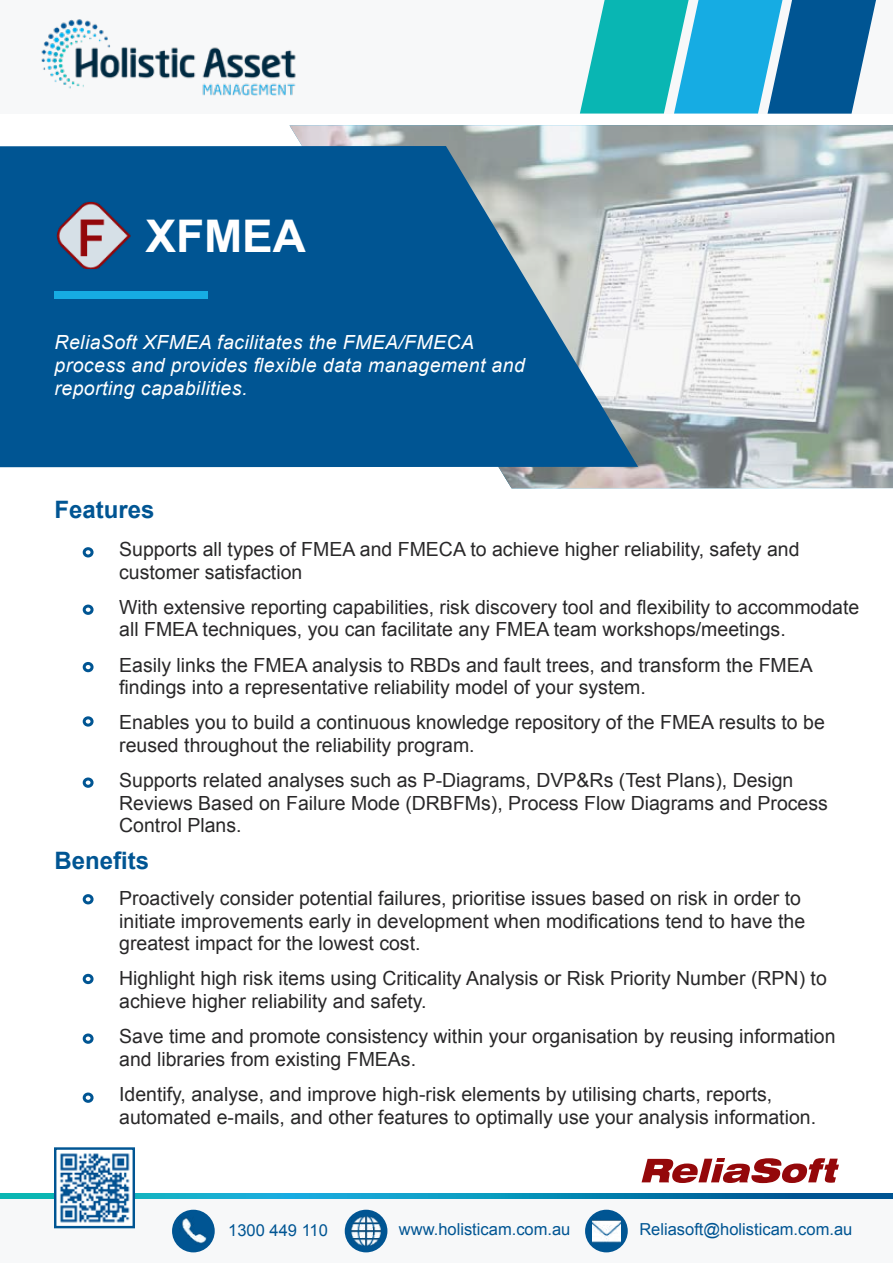
<style>
.page{position:relative;width:893px;height:1263px;background:#fff}
.page>*{position:absolute;margin:0;border:0;box-sizing:border-box;transform-origin:0 0}
.t1{font:700 45px "Arial";color:#fff}
.t2{font:700 24px "Arial";color:#005593}
.t3{font:19.5px/22.5px "Arial";color:#292829}
.t4{font:italic 19.5px/23.4px "Arial";letter-spacing:.02em;color:#fff}
.t5{font:16.5px "Arial";color:#005593}
</style>
<div class="page">
<svg style="left:1px;top:1194px;width:891px;height:5px;background:#0a8db7"></svg>
<div style="left:0;top:1199px;width:893px;height:64px;background:#f7f8f9"></div>
<img style="left:57px;top:1153px;width:75px;height:70px">
<div style="left:54px;top:1147px;width:81px;height:81px;border:2px solid #005593"></div>
<svg style="left:226px;top:125px;width:667px;height:363px"></svg>
<svg style="left:0;top:146px;width:698px;height:321px;background:#2e70a0"></svg>
<div style="left:55px;top:291px;width:153px;height:8px;background:#16ace3"></div>
<img style="left:55px;top:202px;width:85px;height:67px">
<div style="left:0;top:0;width:893px;height:114px;background:#f7f8f9"></div>
<img style="left:41px;top:19px;width:255px;height:77px">
<svg style="left:642px;top:1158px;width:197px;height:25px"></svg>
<div style="left:83px;top:547px;width:11px;height:10px;border:3px solid #005593;border-radius:50%"></div>
<div style="left:83px;top:605px;width:11px;height:10px;border:3px solid #005593;border-radius:50%"></div>
<div style="left:83px;top:662px;width:11px;height:10px;border:3px solid #005593;border-radius:50%"></div>
<div style="left:83px;top:716px;width:11px;height:11px;border:3px solid #005593;border-radius:50%"></div>
<div style="left:83px;top:894px;width:11px;height:10px;border:3px solid #005593;border-radius:50%"></div>
<div style="left:83px;top:974px;width:11px;height:10px;border:3px solid #005593;border-radius:50%"></div>
<div style="left:83px;top:1033px;width:11px;height:11px;border:3px solid #005593;border-radius:50%"></div>
<svg style="left:580px;top:0;width:296px;height:114px;background:#2ea1c2"></svg>
<div style="left:172px;top:1210px;width:43px;height:42px;background:#005593;border-radius:50%"></div>
<img style="left:178px;top:1216px;width:31px;height:30px">
<div style="left:345px;top:1210px;width:42px;height:42px;background:#005593;border-radius:50%"></div>
<img style="left:351px;top:1216px;width:30px;height:30px">
<div style="left:585px;top:1210px;width:43px;height:42px;background:#005593;border-radius:50%"></div>
<img style="left:592px;top:1218px;width:29px;height:25px">
<div style="left:83px;top:777px;width:11px;height:11px;border:3px solid #005593;border-radius:50%"></div>
<div style="left:83px;top:1092px;width:11px;height:11px;border:3px solid #005593;border-radius:50%"></div>
<h1 class="t1" style="left:145px;top:207px;width:162px">XFMEA</h1>
<p class="t4" style="left:55px;top:330px;width:472px">ReliaSoft XFMEA facilitates the FMEA/FMECA process and provides flexible data management and reporting capabilities.</p>
<p class="t2" style="left:55px;top:494px;width:102px">Features</p>
<p class="t3" style="left:119px;top:538px;width:682px">Supports all types of FMEA and FMECA to achieve higher reliability, safety and customer satisfaction</p>
<p class="t3" style="left:119px;top:596px;width:742px">With extensive reporting capabilities, risk discovery tool and flexibility to accommodate all FMEA techniques, you can facilitate any FMEA team workshops/meetings.</p>
<p class="t3" style="left:119px;top:654px;width:695px">Easily links the FMEA analysis to RBDs and fault trees, and transform the FMEA findings into a representative reliability model of your system.</p>
<p class="t3" style="left:119px;top:711px;width:707px">Enables you to build a continuous knowledge repository of the FMEA results to be reused throughout the reliability program.</p>
<p class="t3" style="left:119px;top:769px;width:710px">Supports related analyses such as P-Diagrams, DVP&amp;Rs (Test Plans ,) Design<br>Reviews Based on Failure Mode (DRBFMs ,) Process Flow Diagrams and Process<br>Control Plans.</p>
<p class="t2" style="left:55px;top:844px;width:96px">Benefits</p>
<p class="t3" style="left:119px;top:887px;width:688px">Proactively consider potential failures, prioritise issues based on risk in order to initiate improvements early in development when modifications tend to have the greatest impact for the lowest cost.</p>
<p class="t3" style="left:119px;top:967px;width:709px">Highlight high risk items using Criticality Analysis or Risk Priority Number (RPN) to achieve higher reliability and safety.</p>
<p class="t3" style="left:119px;top:1025px;width:718px">Save time and promote consistency within your organisation by reusing information and libraries from existing FMEAs.</p>
<p class="t3" style="left:119px;top:1083px;width:698px">Identify, analyse, and improve high-risk elements by utilising charts, reports, automated -e mails, and other features to optimally use your analysis information.</p>
<p class="t5" style="left:228px;top:1220px;width:101px">1300 449 110</p>
<p class="t5" style="left:399px;top:1219px;width:173px">www.holisticam.com.au</p>
<p class="t5" style="left:639px;top:1218px;width:214px">Reliasoft@holisticam.com.au</p>
</div>
